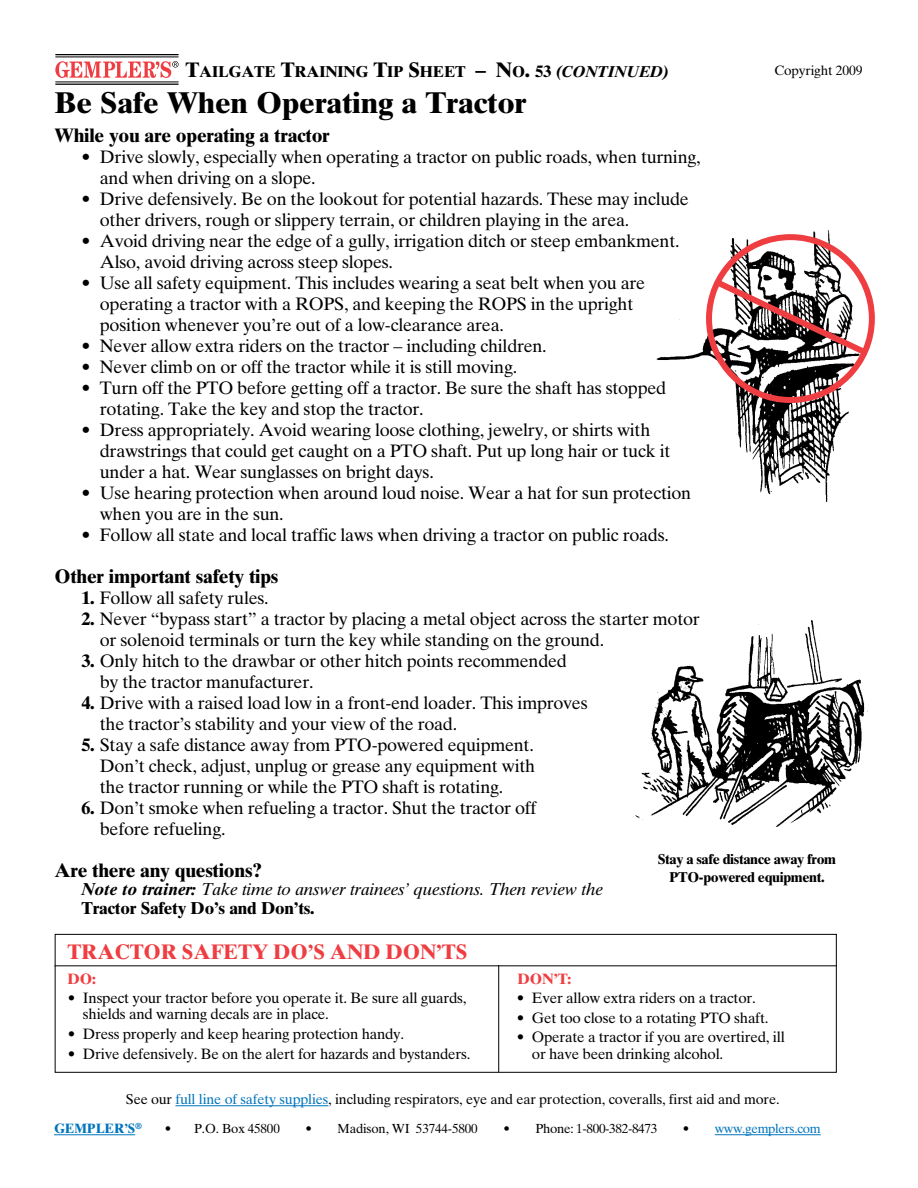
<style>
.page{position:relative;width:918px;height:1188px;background:#fff}
.page>*{position:absolute;margin:0;border:0;box-sizing:border-box;transform-origin:0 0}
.t1{font:700 30px "Times Ten";letter-spacing:-.01em;color:#000;scale:1.05 1}
.t2{font:700 21px "Times Ten";letter-spacing:-.01em;color:#ef3e42}
.t3{font:700 19.5px "Times Ten";letter-spacing:-.015em;color:#000}
.t4{font:18px/21px "Times Ten";letter-spacing:-.015em;color:#000}
.t5{font:italic 17.25px/18.8px "Times Ten";letter-spacing:-.015em;color:#000}
.t6{font:700 15.75px "Times Ten";letter-spacing:-.015em;color:#000}
.t7{font:15px/16.5px "Times Ten";letter-spacing:-.015em;color:#000}
.t8{font:700 15px "Times Ten";color:#ef3e42}
.t9{font:14.25px "Times Ten";letter-spacing:-.01em;color:#000}
.t10{font:700 14.25px/18px "Times Ten";letter-spacing:-.025em;color:#000;text-align:center}
.t11{font:13.5px "Times Ten";letter-spacing:-.01em;color:#000}
.t12{font:700 13.5px "Times Ten";letter-spacing:-.01em;color:#0075bc}
.t13{font:13.2px "Times Ten";letter-spacing:-.01em;color:#000}
.t14{font:13.2px "Times Ten";letter-spacing:-.025em;color:#0075bc}
.s1{font-size:21px}
.s2{font-size:16.5px}
.s3{font-style:italic;font-size:16.5px}
.s4{font-style:italic}
.s5{font-weight:700}
.s6{font-weight:700;font-style:normal}
.s7{color:#0075bc}
.s8{color:#000}
</style>
<div class="page">
<hr style="left:498px;top:965px;width:1px;height:107px;background:#000">
<div style="left:55px;top:934px;width:782px;height:139px;border:1px solid #000"></div>
<hr style="left:54px;top:965px;width:783px;height:1px;background:#000">
<img style="left:656px;top:230px;width:219px;height:273px">
<div style="left:706px;top:234px;width:169px;height:169px;border:6px solid #ef3e42;border-radius:50%"></div>
<svg style="left:710px;top:275px;width:163px;height:85px"></svg>
<img style="left:635px;top:620px;width:233px;height:207px">
<hr style="left:55px;top:57px;width:124px;height:1px;background:#000">
<hr style="left:55px;top:82px;width:124px;height:1px;background:#000">
<hr style="left:55px;top:54px;width:124px;height:1px;background:#000">
<hr style="left:55px;top:84px;width:124px;height:1px;background:#000">
<svg style="left:55px;top:61px;width:124px;height:17px"></svg>
<hr style="left:54px;top:1134px;width:81px;height:1px;background:#0075bc">
<hr style="left:715px;top:1134px;width:106px;height:1px;background:#0075bc">
<hr style="left:175px;top:1105px;width:153px;height:1px;background:#0075bc">
<p class="t6" style="left:185px;top:62px;width:485px"><span class="s1">T</span>AILGATE <span class="s1">T</span>RAINING <span class="s1">T</span>IP <span class="s1">S</span>HEET <span class="s1">–</span> <span class="s1">N</span>O<span class="s1">.</span> <span class="s2">53</span> <span class="s3">(</span><span class="s4">CONTINUED</span><span class="s3">)</span></p>
<h1 class="t1" style="left:54px;top:85px;width:452px">Be Safe When Operating a Tractor</h1>
<p class="t11" style="left:775px;top:62px;width:89px">Copyright 2009</p>
<p class="t3" style="left:54px;top:123px;width:277px">While you are operating a tractor</p>
<p class="t4" style="left:100px;top:146px;width:602px;text-indent:-18px">• Drive slowly, especially when operating a tractor on public roads, when turning, and when driving on a slope.</p>
<p class="t4" style="left:100px;top:188px;width:591px;text-indent:-18px">• Drive defensively. Be on the lookout for potential hazards. These may include other drivers, rough or slippery terrain, or children playing in the area.</p>
<p class="t4" style="left:100px;top:230px;width:581px;text-indent:-18px">• Avoid driving near the edge of a gully, irrigation ditch or steep embankment.<br>Also, avoid driving across steep slopes.</p>
<p class="t4" style="left:100px;top:272px;width:547px;text-indent:-18px">• Use all safety equipment. This includes wearing a seat belt when you are operating a tractor with a ROPS, and keeping the ROPS in the upright position whenever you’re out of a low-clearance area.</p>
<p class="t4" style="left:81px;top:335px;width:467px">• Never allow extra riders on the tractor – including children.</p>
<p class="t4" style="left:81px;top:356px;width:437px">• Never climb on or off the tractor while it is still moving.</p>
<p class="t4" style="left:100px;top:377px;width:568px;text-indent:-18px">• Turn off the PTO before getting off a tractor. Be sure the shaft has stopped rotating. Take the key and stop the tractor.</p>
<p class="t4" style="left:100px;top:419px;width:572px;text-indent:-18px">• Dress appropriately. Avoid wearing loose clothing, jewelry, or shirts with drawstrings that could get caught on a PTO shaft. Put up long hair or tuck it under a hat. Wear sunglasses on bright days.</p>
<p class="t4" style="left:100px;top:482px;width:593px;text-indent:-18px">• Use hearing protection when around loud noise. Wear a hat for sun protection when you are in the sun.</p>
<p class="t4" style="left:81px;top:524px;width:589px">• Follow all state and local traffic laws when driving a tractor on public roads.</p>
<p class="t3" style="left:54px;top:564px;width:226px">Other important safety tips</p>
<p class="t4" style="left:81px;top:587px;width:189px"><span class="s5">1.</span> Follow all safety rules.</p>
<p class="t4" style="left:100px;top:608px;width:601px;text-indent:-18px"><span class="s5">2.</span> Never “bypass start” a tractor by placing a metal object across the starter motor or solenoid terminals or turn the key while standing on the ground.</p>
<p class="t4" style="left:100px;top:650px;width:468px;text-indent:-18px"><span class="s5">3.</span> Only hitch to the drawbar or other hitch points recommended by the tractor manufacturer.</p>
<p class="t4" style="left:100px;top:692px;width:489px;text-indent:-18px"><span class="s5">4.</span> Drive with a raised load low in a front-end loader. This improves the tractor’s stability and your view of the road.</p>
<p class="t4" style="left:100px;top:734px;width:437px;text-align:justify;text-indent:-18px"><span class="s5">5.</span> Stay a safe distance away from PTO-powered equipment.<br>Don’t check, adjust, unplug or grease any equipment with the tractor running or while the PTO shaft is rotating.</p>
<p class="t4" style="left:100px;top:797px;width:438px;text-indent:-18px"><span class="s5">6.</span> Don’t smoke when refueling a tractor. Shut the tractor off before refueling.</p>
<p class="t3" style="left:54px;top:858px;width:209px">Are there any questions?</p>
<p class="t5" style="left:81px;top:880px;width:523px"><span class="s5">Note to trainer:</span> Take time to answer trainees’ questions. Then review the<br><span class="s6">Tractor Safety Do’s and Don’ts.</span></p>
<p class="t10" style="left:658px;top:850px;width:180px">Stay a safe distance away from<br>PTO-powered equipment.</p>
<p class="t2" style="left:68px;top:939px;width:401px">TRACTOR SAFETY DO’S AND DON’TS</p>
<p class="t8" style="left:68px;top:970px;width:30px">DO:</p>
<p class="t8" style="left:518px;top:970px;width:55px">DON’T:</p>
<p class="t7" style="left:83px;top:989px;width:385px;text-indent:-15px">• Inspect your tractor before you operate it. Be sure all guards, shields and warning decals are in place.</p>
<p class="t7" style="left:68px;top:1025px;width:338px">• Dress properly and keep hearing protection handy.</p>
<p class="t7" style="left:68px;top:1045px;width:404px">• Drive defensively. Be on the alert for hazards and bystanders.</p>
<p class="t7" style="left:517px;top:989px;width:241px">• Ever allow extra riders on a tractor.</p>
<p class="t7" style="left:517px;top:1009px;width:253px">• Get too close to a rotating PTO shaft.</p>
<p class="t7" style="left:532px;top:1029px;width:255px;text-indent:-15px">• Operate a tractor if you are overtired, ill or have been drinking alcohol.</p>
<p class="t9" style="left:126px;top:1091px;width:655px">See our <span class="s7">full line of safety supplies</span>, including respirators, eye and ear protection, coveralls, first aid and more.</p>
<p class="t12" style="left:54px;top:1121px;width:90px">GEMPLER’S<sup>®</sup></p>
<p class="t13" style="left:165px;top:1121px;width:116px">• P.O. Box 45800</p>
<p class="t13" style="left:305px;top:1121px;width:174px">• Madison, WI 53744-5800</p>
<p class="t13" style="left:503px;top:1121px;width:155px">• Phone: 1-800-382-8473</p>
<p class="t14" style="left:683px;top:1121px;width:139px"><span class="s8">•</span> www.gemplers.com</p>
</div>
